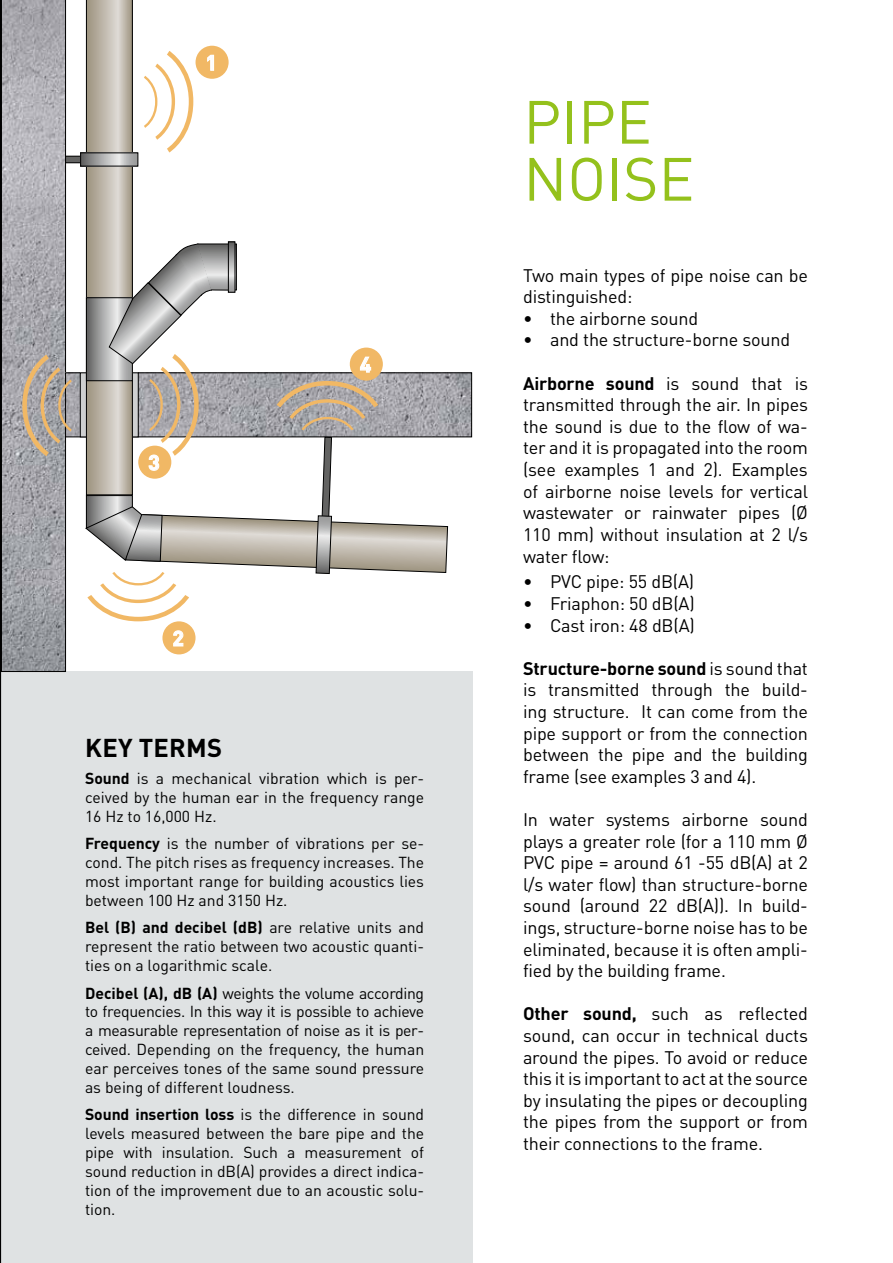
<style>
.page{position:relative;width:893px;height:1263px;background:#fff}
.page>*{position:absolute;margin:0;border:0;box-sizing:border-box;transform-origin:0 0}
.t1{font:60px/57px "DIN Pro";color:#94c11c}
.t2{font:700 25.5px "DIN Pro";letter-spacing:.01em;color:#000}
.t3{font:700 21px "DIN Pro";color:#fff}
.t4{font:18px/21.6px "DIN Pro";letter-spacing:-.01em;color:#000;text-align:justify}
.t5{font:15.75px/18.9px "DIN Pro";color:#000;text-align:justify}
.t6{font:15.75px/18.9px "DIN Pro";letter-spacing:-.02em;color:#000}
.s1{font-weight:700}
</style>
<div class="page">
<div style="left:0;top:672px;width:472px;height:591px;background:#dfe2e3"></div>
<img style="left:74px;top:374px;width:396px;height:61px">
<div style="left:80px;top:373px;width:58px;height:64px;background:#cfd0d0"></div>
<div style="left:80px;top:372px;width:59px;height:65px;border:1px solid #000"></div>
<div style="left:66px;top:156px;width:15px;height:7px;background:#636362"></div>
<div style="left:65px;top:156px;width:16px;height:7px;border:1px solid #000"></div>
<div style="left:81px;top:153px;width:57px;height:13px;background:#656565"></div>
<div style="left:80px;top:152px;width:58px;height:14px;border:1px solid #000"></div>
<svg style="left:1px;top:0;width:73px;height:672px;background:#abaaae"></svg>
<div style="left:162px;top:621px;width:34px;height:33px;background:#f1b865;border-radius:50%"></div>
<svg style="left:173px;top:630px;width:11px;height:17px"></svg>
<svg style="left:85px;top:0;width:363px;height:624px"></svg>
<hr style="left:0;top:0;width:1px;height:1263px;background:#000">
<p class="t3" style="left:206px;top:45px;width:13px">1</p>
<p class="t3" style="left:148px;top:445px;width:13px">3</p>
<p class="t3" style="left:172px;top:621px;width:13px">2</p>
<p class="t3" style="left:360px;top:347px;width:13px">4</p>
<h2 class="t2" style="left:85px;top:726px;width:139px">KEY TERMS</h2>
<p class="t5" style="left:85px;top:767px;width:341px;text-align:left"><span class="s1">Sound</span> is a mechanical vibration which is per&shy;ceived by the human ear in the frequency range<br>16 Hz to 16,000 Hz.</p>
<p class="t5" style="left:85px;top:832px;width:341px"><span class="s1">Frequency</span> is the number of vibrations per se&shy;cond. The pitch rises as frequency increases. The most important range for building acoustics lies between 100 Hz and 3150 Hz.</p>
<p class="t5" style="left:85px;top:916px;width:341px"><span class="s1">Bel (B) and decibel (dB)</span> are relative units and represent the ratio between two acoustic quanti&shy;ties on a logarithmic scale.</p>
<p class="t6" style="left:85px;top:982px;width:341px"><span class="s1">Decibel (A), dB (A)</span> weights the volume according to frequencies. In this way it is possible to achieve a measurable representation of noise as it is per&shy;ceived. Depending on the frequency, the human ear perceives tones of the same sound pressure as being of different loudness.</p>
<p class="t5" style="left:85px;top:1104px;width:341px"><span class="s1">Sound insertion loss</span> is the difference in sound levels measured between the bare pipe and the pipe with insulation. Such a measurement of sound reduction in dB(A) provides a direct indica&shy;tion of the improvement due to an acoustic solu&shy;tion.</p>
<h1 class="t1" style="left:523px;top:88px;width:173px">PIPE<br>NOISE</h1>
<p class="t4" style="left:523px;top:263px;width:286px">Two main types of pipe noise can be distinguished:</p>
<p class="t4" style="left:523px;top:306px;width:177px">• the airborne sound</p>
<p class="t4" style="left:523px;top:327px;width:269px">• and the structure-borne sound</p>
<p class="t4" style="left:523px;top:371px;width:286px"><span class="s1">Airborne sound</span> is sound that is transmitted through the air. In pipes the sound is due to the flow of wa&shy;ter and it is propagated into the room (see examples 1 and 2). Examples of airborne noise levels for vertical wastewater or rainwater pipes (Ø 110 mm) without insulation at 2 l/s water flow:</p>
<p class="t4" style="left:523px;top:569px;width:173px">• PVC pipe: 55 dB(A)</p>
<p class="t4" style="left:523px;top:591px;width:173px">• Friaphon: 50 dB(A)</p>
<p class="t4" style="left:523px;top:612px;width:173px">• Cast iron: 48 dB(A)</p>
<p class="t4" style="left:523px;top:656px;width:286px"><span class="s1">Structure-borne sound</span> is sound that is transmitted through the build&shy;ing structure. It can come from the pipe support or from the connection between the pipe and the building frame (see examples 3 and 4).</p>
<p class="t4" style="left:523px;top:807px;width:286px">In water systems airborne sound plays a greater role (for a 110 mm Ø PVC pipe = around 61 -55 dB(A) at 2 l/s water flow) than structure-borne sound (around 22 dB(A)). In build&shy;ings, structure-borne noise has to be eliminated, because it is often ampli&shy;fied by the building frame.</p>
<p class="t4" style="left:523px;top:1001px;width:286px"><span class="s1">Other sound,</span> such as reflected sound, can occur in technical ducts around the pipes. To avoid or reduce this it is important to act at the source by insulating the pipes or decoupling the pipes from the support or from their connections to the frame.</p>
</div>
